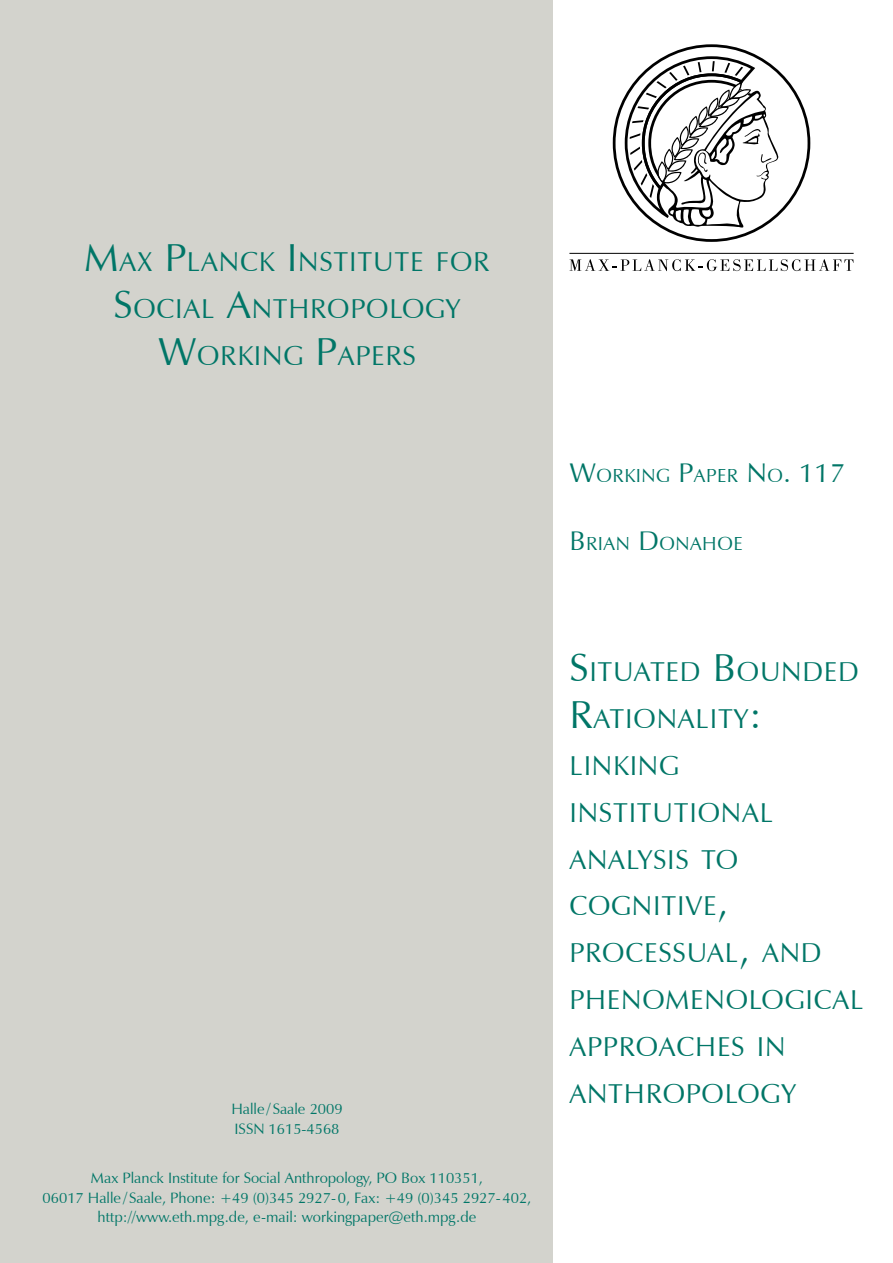
<style>
.page{position:relative;width:893px;height:1263px;background:#fff}
.page>*{position:absolute;margin:0;border:0;box-sizing:border-box;transform-origin:0 0}
.t1{font:27.3px/46.8px "Zapf Humanist 601 BT";letter-spacing:.03em;color:#007667;text-align:center}
.t2{font:18.9px "Zapf Humanist 601 BT";letter-spacing:.03em;color:#007667}
.t3{font:15px/19.5px "Zapf Humanist 601 BT";color:#007667}
.s1{font-size:39px}
.s2{font-size:27px}
</style>
<div class="page">
<div style="left:0;top:0;width:553px;height:1263px;background:#d3d3cd"></div>
<svg style="left:613px;top:44px;width:197px;height:198px"></svg>
<svg style="left:570px;top:259px;width:283px;height:12px"></svg>
<hr style="left:569px;top:253px;width:285px;height:1px;background:#000">
<h1 class="t1" style="left:85px;top:238px;width:406px"><span class="s1">M</span>AX <span class="s1">P</span>LANCK <span class="s1">I</span> NSTITUTE FOR<br><span class="s1">S</span>OCIAL <span class="s1">A</span>NTHROPOLOGY<br><span class="s1">W</span>ORKING <span class="s1">P</span>APERS</h1>
<p class="t2" style="left:569px;top:463px;width:277px"><span class="s2">W</span>ORKING <span class="s2">P</span>APER <span class="s2">N</span>O<span class="s2">. 117</span></p>
<p class="t2" style="left:569px;top:532px;width:175px"><span class="s2">B</span>RIAN <span class="s2">D</span>ONAHOE</p>
<p class="t3" style="left:231px;top:1099px;width:113px">HALLE / SAALE 2009<br>ISSN 1615-4568</p>
<p class="t3" style="left:43px;top:1168px;width:490px;text-align:center">MAX PLANCK INSTITUTE FOR SOCIAL ANTHROPOLOGY, PO BOX 110351,<br>06017 HALLE / SAALE, PHONE: +49 (0)345 2927- 0, FAX: +49 (0)345 2927- 402,<br>HTTP://WWW.ETH.MPG.DE, E-MAIL: WORKINGPAPER@ETH.MPG.DE</p>
<h1 class="t1" style="left:569px;top:648px;width:295px;text-align:left"><span class="s1">S</span>ITUATED <span class="s1">B</span>OUNDED<br><span class="s1">R</span>ATIONALITY<span class="s1">:<br></span>LINKING<br>INSTITUTIONAL<br>ANALYSIS TO<br>COGNITIVE<span class="s1">,<br></span>PROCESSUAL<span class="s1">,</span> AND<br>PHENOMENOLOGICAL<br>APPROACHES IN<br>ANTHROPOLOGY</h1>
</div>
